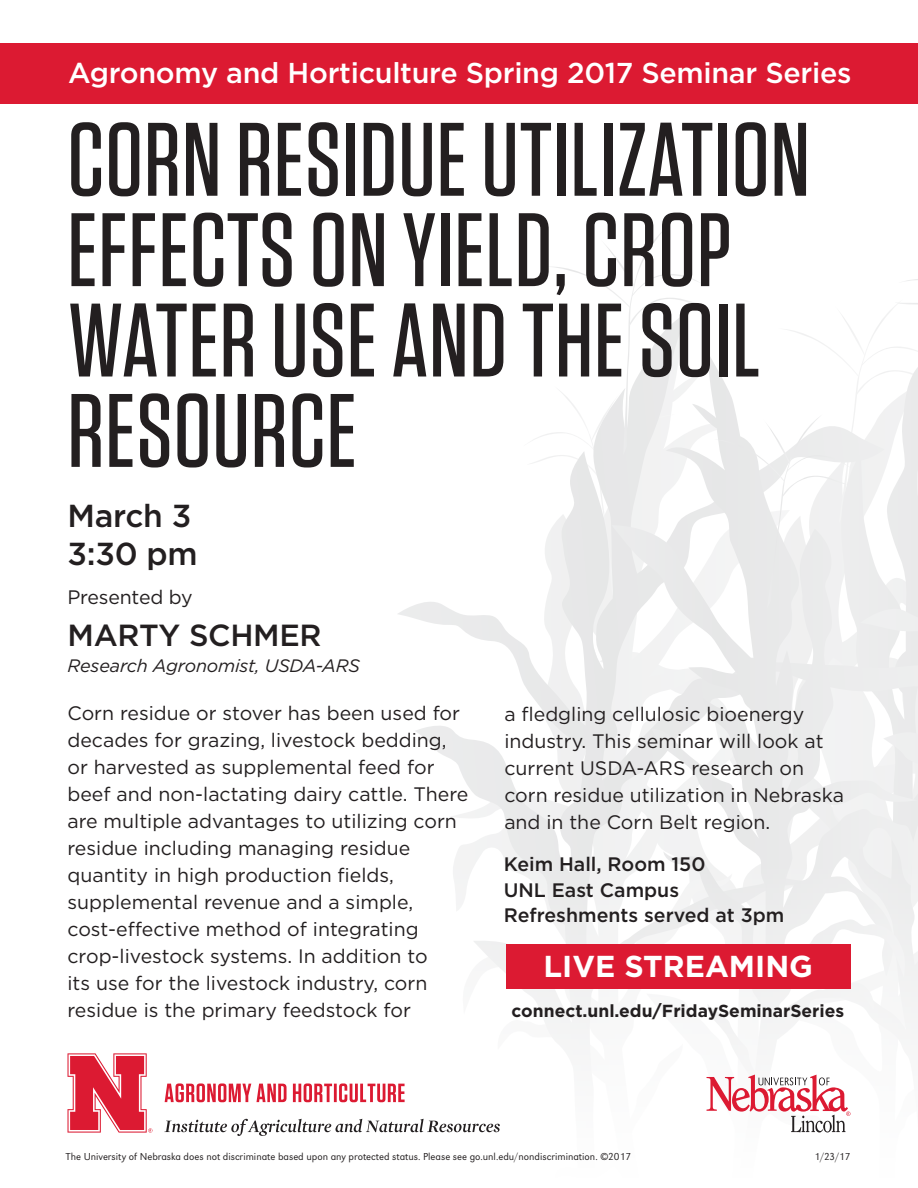
<style>
.page{position:relative;width:918px;height:1188px;background:#fff}
.page>*{position:absolute;margin:0;border:0;box-sizing:border-box;transform-origin:0 0}
.t1{font:500 104.1px/90.4px "Tungsten";letter-spacing:.01em;color:#231f20}
.t2{font:500 31.8px/38.1px "Gotham";letter-spacing:-.01em;color:#231f20}
.t3{font:500 30.45px "Gotham";letter-spacing:-.01em;color:#231f20}
.t4{font:700 30.3px "Gotham";color:#fff}
.t5{font:500 28.65px "Gotham";letter-spacing:-.01em;color:#fff}
.t6{font:19.5px/27px "Gotham";color:#231f20}
.t7{font:500 19.5px/25.5px "Gotham";color:#231f20}
.t8{font:italic 18px "Gotham";letter-spacing:-.01em;color:#231f20}
.t9{font:700 17.4px "Gotham";color:#231f20}
.t10{font:300 10.5px "URW Grotesk";color:#231f20}
</style>
<div class="page">
<svg style="left:398px;top:602px;width:125px;height:517px"></svg>
<svg style="left:165px;top:1083px;width:240px;height:19px"></svg>
<svg style="left:164px;top:1119px;width:336px;height:17px"></svg>
<svg style="left:68px;top:1053px;width:84px;height:80px"></svg>
<svg style="left:523px;top:230px;width:395px;height:903px"></svg>
<div style="left:0;top:43px;width:918px;height:61px;background:#dc1a32"></div>
<div style="left:506px;top:945px;width:344px;height:44px;background:#dc1a32"></div>
<p class="t5" style="left:68px;top:54px;width:785px">Agronomy and Horticulture Spring 2017 Seminar Series</p>
<p class="t1" style="left:68px;top:116px;width:744px">CORN RESIDUE UTILIZATION<br>EFFECTS ON YIELD, CROP<br>WATER USE AND THE SOIL<br>RESOURCE</p>
<p class="t2" style="left:68px;top:496px;width:132px">March 3<br>3:30 pm</p>
<p class="t6" style="left:68px;top:583px;width:127px">Presented by</p>
<p class="t3" style="left:68px;top:615px;width:256px">MARTY SCHMER</p>
<p class="t8" style="left:68px;top:654px;width:294px">Research Agronomist, USDA-ARS</p>
<p class="t6" style="left:68px;top:699px;width:402px">Corn residue or stover has been used for decades for grazing, livestock bedding, or harvested as supplemental feed for beef and non-lactating dairy cattle. There are multiple advantages to utilizing corn residue including managing residue quantity in high production fields, supplemental revenue and a simple, cost-effective method of integrating crop-livestock systems. In addition to<br>its use for the livestock industry, corn residue is the primary feedstock for</p>
<p class="t6" style="left:504px;top:700px;width:341px">a fledgling cellulosic bioenergy industry. This seminar will look at current USDA-ARS research on corn residue utilization in Nebraska and in the Corn Belt region.</p>
<p class="t7" style="left:504px;top:851px;width:282px">Keim Hall, Room 150<br>UNL East Campus<br>Refreshments served at 3pm</p>
<p class="t4" style="left:544px;top:946px;width:271px">LIVE STREAMING</p>
<p class="t9" style="left:512px;top:999px;width:334px">connect.unl.edu/FridaySeminarSeries</p>
<p class="t10" style="left:66px;top:1151px;width:567px">The University of Nebraska does not discriminate based upon any protected status. Please see go.unl.edu/nondiscrimination. ©2017</p>
<p class="t10" style="left:815px;top:1151px;width:37px">1/23/17</p>
</div>
